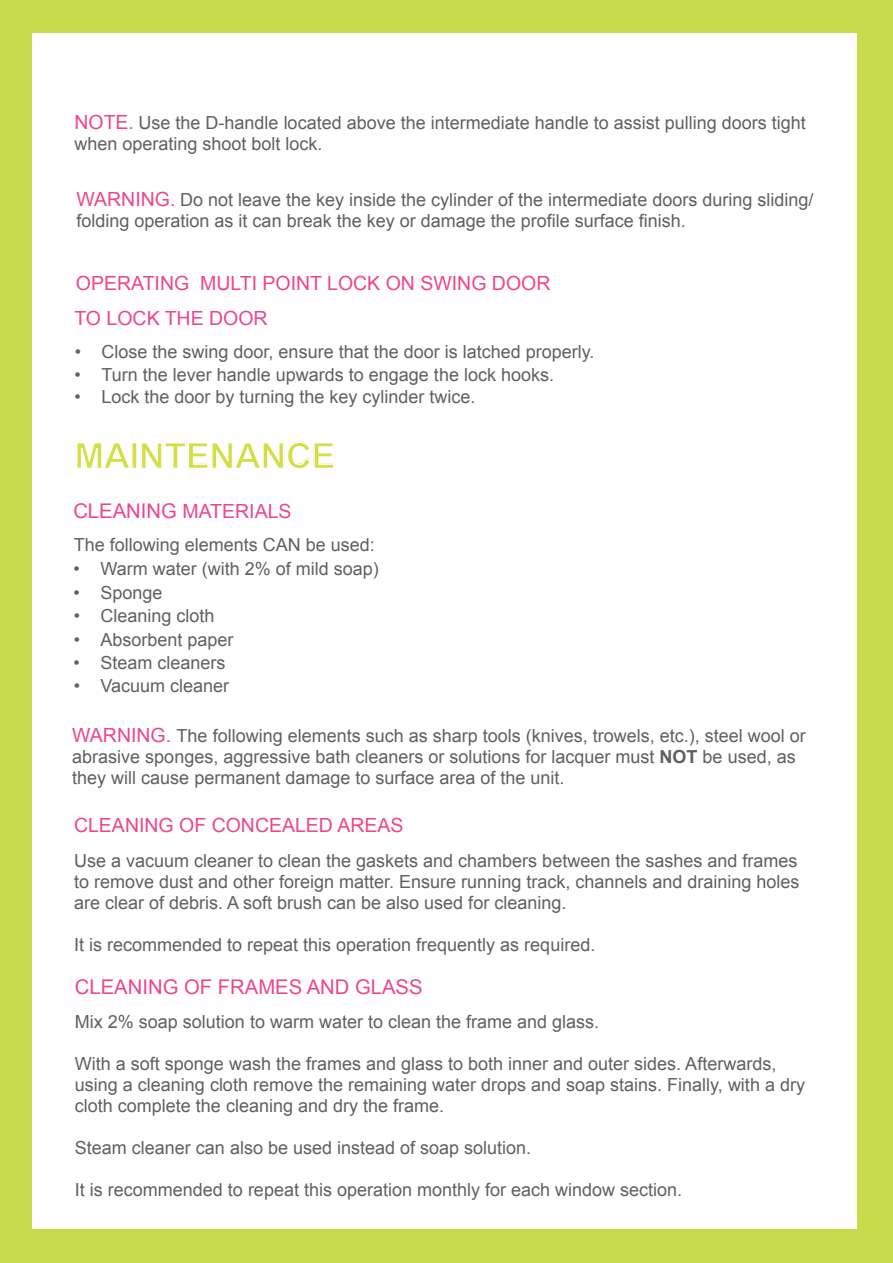
<style>
.page{position:relative;width:893px;height:1263px;background:#c8db4a}
.page>*{position:absolute;margin:0;border:0;box-sizing:border-box;transform-origin:0 0}
.t1{font:700 36px "Arial";letter-spacing:-.02em;color:#d4df44}
.t2{font:20.25px "Arial";color:#ee458f}
.t3{font:19.5px "Arial";color:#ee458f}
.t4{font:18px/21px "Arial";color:#606060}
.s1{font-size:19.5px;color:#ee458f}
.s2{font-size:20.25px}
.s3{font-weight:700}
</style>
<div class="page">
<div style="left:32px;top:33px;width:825px;height:1195px;background:#fff"></div>
<p class="t4" style="left:74px;top:112px;width:733px"><span class="s1">NOTE.</span> Use the D-handle located above the intermediate handle to assist pulling doors tight when operating shoot bolt lock.</p>
<p class="t4" style="left:77px;top:189px;width:738px"><span class="s1">WARNING.</span> Do not leave the key inside the cylinder of the intermediate doors during sliding/ folding operation as it can break the key or damage the profile surface finish.</p>
<p class="t3" style="left:76px;top:270px;width:476px">OPERATING MULTI POINT LOCK ON SWING DOOR</p>
<p class="t3" style="left:74px;top:305px;width:195px">TO LOCK THE DOOR</p>
<p class="t4" style="left:75px;top:341px;width:521px">• Close the swing door, ensure that the door is latched properly.</p>
<p class="t4" style="left:75px;top:364px;width:481px">• Turn the lever handle upwards to engage the lock hooks.</p>
<p class="t4" style="left:75px;top:387px;width:402px">• Lock the door by turning the key cylinder twice.</p>
<h1 class="t1" style="left:74px;top:432px;width:263px">MAINTENANCE</h1>
<p class="t3" style="left:73px;top:498px;width:220px"><span class="s2">CLEANING</span> MATERIALS</p>
<p class="t4" style="left:74px;top:534px;width:303px">The following elements CAN be used:</p>
<p class="t4" style="left:74px;top:559px;width:307px">• Warm water (with 2% of mild soap)</p>
<p class="t4" style="left:74px;top:606px;width:142px">• Cleaning cloth</p>
<p class="t4" style="left:74px;top:652px;width:153px">• Steam cleaners</p>
<p class="t4" style="left:74px;top:675px;width:157px">• Vacuum cleaner</p>
<p class="t4" style="left:74px;top:582px;width:90px">• Sponge</p>
<p class="t4" style="left:74px;top:629px;width:161px">• Absorbent paper</p>
<p class="t4" style="left:72px;top:725px;width:735px"><span class="s1">WARNING.</span> The following elements such as sharp tools (knives, trowels, etc.), steel wool or abrasive sponges, aggressive bath cleaners or solutions for lacquer must <span class="s3">NOT</span> be used, as they will cause permanent damage to surface area of the unit.</p>
<p class="t3" style="left:74px;top:812px;width:331px">CLEANING OF CONCEALED AREAS</p>
<p class="t4" style="left:74px;top:850px;width:727px;text-align:justify">Use a vacuum cleaner to clean the gaskets and chambers between the sashes and frames to remove dust and other foreign matter. Ensure running track, channels and draining holes are clear of debris. A soft brush can be also used for cleaning.</p>
<p class="t4" style="left:74px;top:934px;width:523px">It is recommended to repeat this operation frequently as required.</p>
<p class="t2" style="left:75px;top:973px;width:349px">CLEANING OF FRAMES AND GLASS</p>
<p class="t4" style="left:75px;top:1011px;width:526px">Mix 2% soap solution to warm water to clean the frame and glass.</p>
<p class="t4" style="left:75px;top:1053px;width:732px">With a soft sponge wash the frames and glass to both inner and outer sides. Afterwards, using a cleaning cloth remove the remaining water drops and soap stains. Finally, with a dry cloth complete the cleaning and dry the frame.</p>
<p class="t4" style="left:75px;top:1137px;width:458px">Steam cleaner can also be used instead of soap solution.</p>
<p class="t4" style="left:75px;top:1179px;width:609px">It is recommended to repeat this operation monthly for each window section.</p>
</div>
